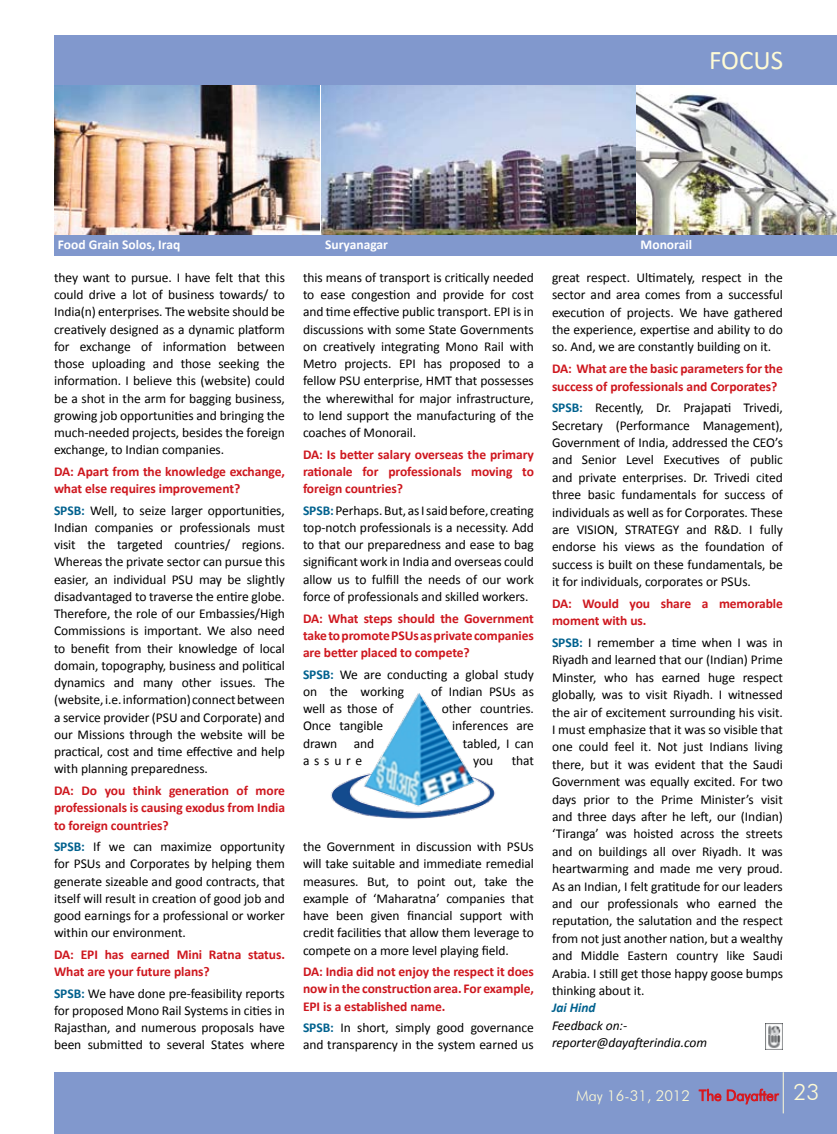
<style>
.page{position:relative;width:837px;height:1134px;background:#fff}
.page>*{position:absolute;margin:0;border:0;box-sizing:border-box;transform-origin:0 0}
.t1{font:27px "Calibri";color:#fffbd5}
.t2{font:300 15px "Futura BT";color:#fffbd5}
.t3{font:13.5px/17.2px "Calibri";letter-spacing:-.005em;color:#000;text-align:justify}
.t4{font:700 13.5px/17.2px "Calibri";letter-spacing:-.005em;color:#ce171e}
.t5{font:italic 13.5px/17.4px "Calibri";letter-spacing:-.005em;color:#000}
.t6{font:700 13.5px "Calibri";color:#fff}
.t7{font:italic 700 13.5px "Calibri";letter-spacing:-.005em;color:#00618e}
.s1{font-weight:700;color:#00618e}
.s2{color:#d71920}
.s3{font-size:22.5px}
</style>
<div class="page">
<img style="left:637px;top:84px;width:200px;height:151px">
<div style="left:54px;top:1072px;width:783px;height:62px;background:#8198cd"></div>
<img style="left:54px;top:84px;width:581px;height:172px">
<div style="left:54px;top:35px;width:783px;height:49px;background:#8198cd"></div>
<img style="left:331px;top:693px;width:164px;height:126px">
<img style="left:765px;top:1023px;width:18px;height:27px">
<div style="left:54px;top:235px;width:266px;height:21px;background:#8198cd"></div>
<svg style="left:698px;top:1088px;width:82px;height:17px"></svg>
<hr style="left:783px;top:1072px;width:1px;height:41px;background:#fffbd5">
<div style="left:321px;top:235px;width:314px;height:21px;background:#8198cd"></div>
<div style="left:637px;top:235px;width:200px;height:21px;background:#8198cd"></div>
<h1 class="t1" style="left:709px;top:43px;width:29px">focus</h1>
<p class="t6" style="left:58px;top:236px;width:124px">Food Grain Solos, Iraq</p>
<p class="t3" style="left:54px;top:268px;width:232px">they want to pursue. I have felt that this could drive a lot of business towards/ to India(n) enterprises. The website should be creatively designed as a dynamic platform for exchange of information between those uploading and those seeking the information. I believe this (website) could be a shot in the arm for bagging business, growing job opportunities and bringing the much-needed projects, besides the foreign exchange, to Indian companies.</p>
<p class="t4" style="left:54px;top:462px;width:232px">DA: Apart from the knowledge exchange, what else requires improvement?</p>
<p class="t3" style="left:54px;top:501px;width:232px"><span class="s1">SPSB:</span> Well, to seize larger opportunities, Indian companies or professionals must visit the targeted countries/ regions.<br>Whereas the private sector can pursue this easier, an individual PSU may be slightly disadvantaged to traverse the entire globe.<br>Therefore, the role of our Embassies/High Commissions is important. We also need to benefit from their knowledge of local domain, topography, business and political dynamics and many other issues. The (website, i.e. information) connect between a service provider (PSU and Corporate) and our Missions through the website will be practical, cost and time effective and help with planning preparedness.</p>
<p class="t4" style="left:54px;top:781px;width:233px;text-align:justify">DA: Do you think generation of more professionals is causing exodus from India to foreign countries?</p>
<p class="t3" style="left:54px;top:837px;width:232px"><span class="s1">SPSB:</span> If we can maximize opportunity for PSUs and Corporates by helping them generate sizeable and good contracts, that itself will result in creation of good job and good earnings for a professional or worker within our environment.</p>
<p class="t4" style="left:54px;top:945px;width:233px">DA: EPI has earned Mini Ratna status.<br>What are your future plans?</p>
<p class="t3" style="left:54px;top:984px;width:232px"><span class="s1">SPSB:</span> We have done pre-feasibility reports for proposed Mono Rail Systems in cities in Rajasthan, and numerous proposals have been submitted to several States where</p>
<p class="t6" style="left:325px;top:236px;width:64px">Suryanagar</p>
<p class="t6" style="left:641px;top:236px;width:53px">Monorail</p>
<p class="t3" style="left:303px;top:268px;width:232px">this means of transport is critically needed to ease congestion and provide for cost and time effective public transport. EPI is in discussions with some State Governments on creatively integrating Mono Rail with Metro projects. EPI has proposed to a fellow PSU enterprise, HMT that possesses the wherewithal for major infrastructure, to lend support the manufacturing of the coaches of Monorail.</p>
<p class="t4" style="left:303px;top:445px;width:233px;text-align:justify">DA: Is better salary overseas the primary rationale for professionals moving to foreign countries?</p>
<p class="t3" style="left:303px;top:501px;width:232px"><span class="s1">SPSB:</span> Perhaps. But, as I said before, creating top-notch professionals is a necessity. Add to that our preparedness and ease to bag significant work in India and overseas could allow us to fulfill the needs of our work force of professionals and skilled workers.</p>
<p class="t4" style="left:303px;top:609px;width:233px;text-align:justify">DA: What steps should the Government take to promote PSUs as private companies are better placed to compete?</p>
<p class="t3" style="left:303px;top:665px;width:232px"><span class="s1">SPSB:</span> We are conducting a global study on the working</p>
<p class="t3" style="left:431px;top:682px;width:104px">of Indian PSUs as</p>
<p class="t3" style="left:303px;top:699px;width:92px">well as those of</p>
<p class="t3" style="left:442px;top:699px;width:94px">other countries.</p>
<p class="t3" style="left:303px;top:717px;width:82px">Once tangible</p>
<p class="t3" style="left:452px;top:717px;width:83px">inferences are</p>
<p class="t3" style="left:303px;top:734px;width:73px">drawn and</p>
<p class="t3" style="left:463px;top:734px;width:73px">tabled, I can</p>
<p class="t3" style="left:303px;top:751px;width:61px">assure</p>
<p class="t3" style="left:473px;top:751px;width:22px">you</p>
<p class="t3" style="left:512px;top:751px;width:24px">that</p>
<p class="t3" style="left:303px;top:837px;width:232px">the Government in discussion with PSUs will take suitable and immediate remedial measures. But, to point out, take the example of ‘Maharatna’ companies that have been given financial support with credit facilities that allow them leverage to compete on a more level playing field.</p>
<p class="t4" style="left:303px;top:962px;width:233px;text-align:justify">DA: India did not enjoy the respect it does now in the construction area. For example, EPI is a established name.</p>
<p class="t3" style="left:303px;top:1018px;width:232px"><span class="s1">SPSB:</span> In short, simply good governance and transparency in the system earned us</p>
<p class="t3" style="left:552px;top:268px;width:232px">great respect. Ultimately, respect in the sector and area comes from a successful execution of projects. We have gathered the experience, expertise and ability to do so. And, we are constantly building on it.</p>
<p class="t4" style="left:552px;top:359px;width:232px">DA: What are the basic parameters for the success of professionals and Corporates?</p>
<p class="t3" style="left:552px;top:398px;width:233px"><span class="s1">SPSB:</span> Recently, Dr. Prajapati Trivedi, Secretary (Performance Management), Government of India, addressed the CEO’s and Senior Level Executives of public and private enterprises. Dr. Trivedi cited three basic fundamentals for success of individuals as well as for Corporates. These are VISION, STRATEGY and R&amp;D. I fully endorse his views as the foundation of success is built on these fundamentals, be it for individuals, corporates or PSUs.</p>
<p class="t4" style="left:552px;top:594px;width:233px">DA: Would you share a memorable moment with us.</p>
<p class="t3" style="left:552px;top:633px;width:233px"><span class="s1">SPSB:</span> I remember a time when I was in Riyadh and learned that our (Indian) Prime Minster, who has earned huge respect globally, was to visit Riyadh. I witnessed the air of excitement surrounding his visit.<br>I must emphasize that it was so visible that one could feel it. Not just Indians living there, but it was evident that the Saudi Government was equally excited. For two days prior to the Prime Minister’s visit and three days after he left, our (Indian) ‘Tiranga’ was hoisted across the streets and on buildings all over Riyadh. It was heartwarming and made me very proud.<br>As an Indian, I felt gratitude for our leaders and our professionals who earned the reputation, the salutation and the respect from not just another nation, but a wealthy and Middle Eastern country like Saudi Arabia. I still get those happy goose bumps thinking about it.</p>
<p class="t7" style="left:552px;top:1000px;width:45px">Jai Hind</p>
<p class="t5" style="left:552px;top:1016px;width:157px">Feedback on:- reporter@dayafterindia.com</p>
<p class="t2" style="left:576px;top:1086px;width:245px">May 16-31, 2012 <span class="s2">The Dayafter</span> <span class="s3">23</span></p>
</div>
